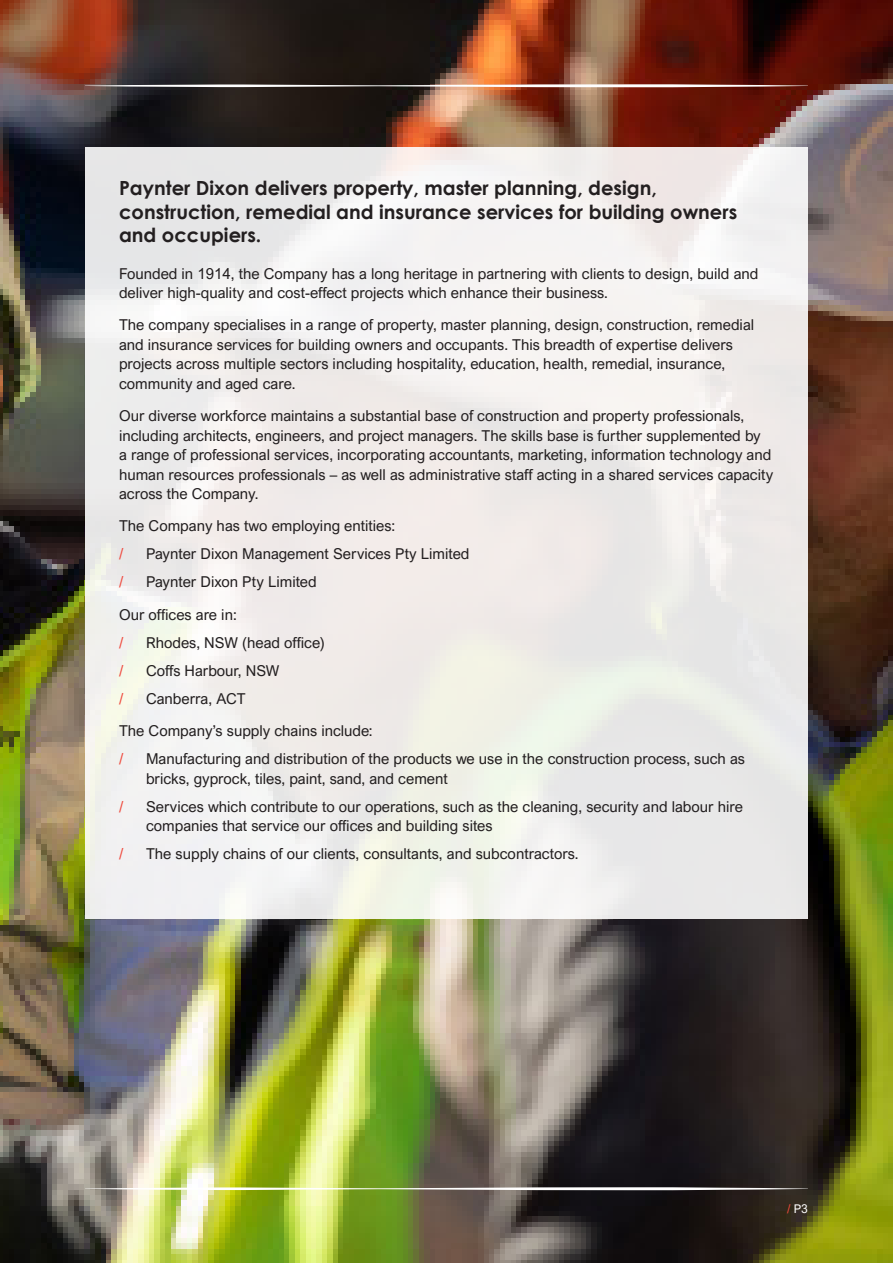
<style>
.page{position:relative;width:893px;height:1263px;background:#fff}
.page>*{position:absolute;margin:0;border:0;box-sizing:border-box;transform-origin:0 0}
.PD_Heading_3{font:700 19.5px/23.4px "Century Gothic";color:#231f20}
.PD_Bullet_level_1{font:15px/19.5px "Arial Nova";color:#231f20}
.t1{font:15px "Arial Nova";color:#ef483c}
.PD_Page_number{font:12px "Arial Nova";color:#fff}
.s1{color:#ef483c}
</style>
<div class="page">
<img style="left:0;top:0;width:893px;height:1263px">
<svg style="left:85px;top:84px;width:723px;height:3px"></svg>
<svg style="left:85px;top:1187px;width:723px;height:3px"></svg>
<div style="left:85px;top:147px;width:723px;height:771px;background:linear-gradient(to right,#f1efee,#eeecea)"></div>
<p class="PD_Heading_3" style="left:119px;top:176px;width:620px">Paynter Dixon delivers property, master planning, design, construction, remedial and insurance services for building owners and occupiers.</p>
<p class="PD_Bullet_level_1" style="left:119px;top:264px;width:641px">Founded in 1914, the Company has a long heritage in partnering with clients to design, build and deliver high-quality and cost-effect projects which enhance their business.</p>
<p class="PD_Bullet_level_1" style="left:119px;top:315px;width:637px">The company specialises in a range of property, master planning, design, construction, remedial and insurance services for building owners and occupants. This breadth of expertise delivers projects across multiple sectors including hospitality, education, health, remedial, insurance, community and aged care.</p>
<p class="PD_Bullet_level_1" style="left:119px;top:406px;width:656px">Our diverse workforce maintains a substantial base of construction and property professionals, including architects, engineers, and project managers. The skills base is further supplemented by<br>a range of professional services, incorporating accountants, marketing, information technology and human resources professionals – as well as administrative staff acting in a shared services capacity across the Company.</p>
<p class="PD_Bullet_level_1" style="left:119px;top:516px;width:278px">The Company has two employing entities:</p>
<p class="t1" style="left:119px;top:546px;width:6px">/</p>
<p class="PD_Bullet_level_1" style="left:146px;top:544px;width:325px">Paynter Dixon Management Services Pty Limited</p>
<p class="t1" style="left:119px;top:574px;width:6px">/</p>
<p class="PD_Bullet_level_1" style="left:146px;top:572px;width:172px">Paynter Dixon Pty Limited</p>
<p class="PD_Bullet_level_1" style="left:119px;top:605px;width:119px">Our offices are in:</p>
<p class="t1" style="left:119px;top:634px;width:6px">/</p>
<p class="PD_Bullet_level_1" style="left:146px;top:633px;width:180px">Rhodes, NSW (head office)</p>
<p class="t1" style="left:119px;top:662px;width:6px">/</p>
<p class="PD_Bullet_level_1" style="left:146px;top:661px;width:135px">Coffs Harbour, NSW</p>
<p class="t1" style="left:119px;top:690px;width:6px">/</p>
<p class="PD_Bullet_level_1" style="left:146px;top:689px;width:101px">Canberra, ACT</p>
<p class="PD_Bullet_level_1" style="left:119px;top:721px;width:255px">The Company’s supply chains include:</p>
<p class="t1" style="left:119px;top:750px;width:6px">/</p>
<p class="PD_Bullet_level_1" style="left:146px;top:749px;width:600px">Manufacturing and distribution of the products we use in the construction process, such as bricks, gyprock, tiles, paint, sand, and cement</p>
<p class="t1" style="left:119px;top:798px;width:6px">/</p>
<p class="PD_Bullet_level_1" style="left:146px;top:796px;width:598px">Services which contribute to our operations, such as the cleaning, security and labour hire companies that service our offices and building sites</p>
<p class="t1" style="left:119px;top:845px;width:6px">/</p>
<p class="PD_Bullet_level_1" style="left:146px;top:844px;width:434px">The supply chains of our clients, consultants, and subcontractors.</p>
<p class="PD_Page_number" style="left:787px;top:1202px;width:22px"><span class="s1">/</span> P3</p>
</div>
